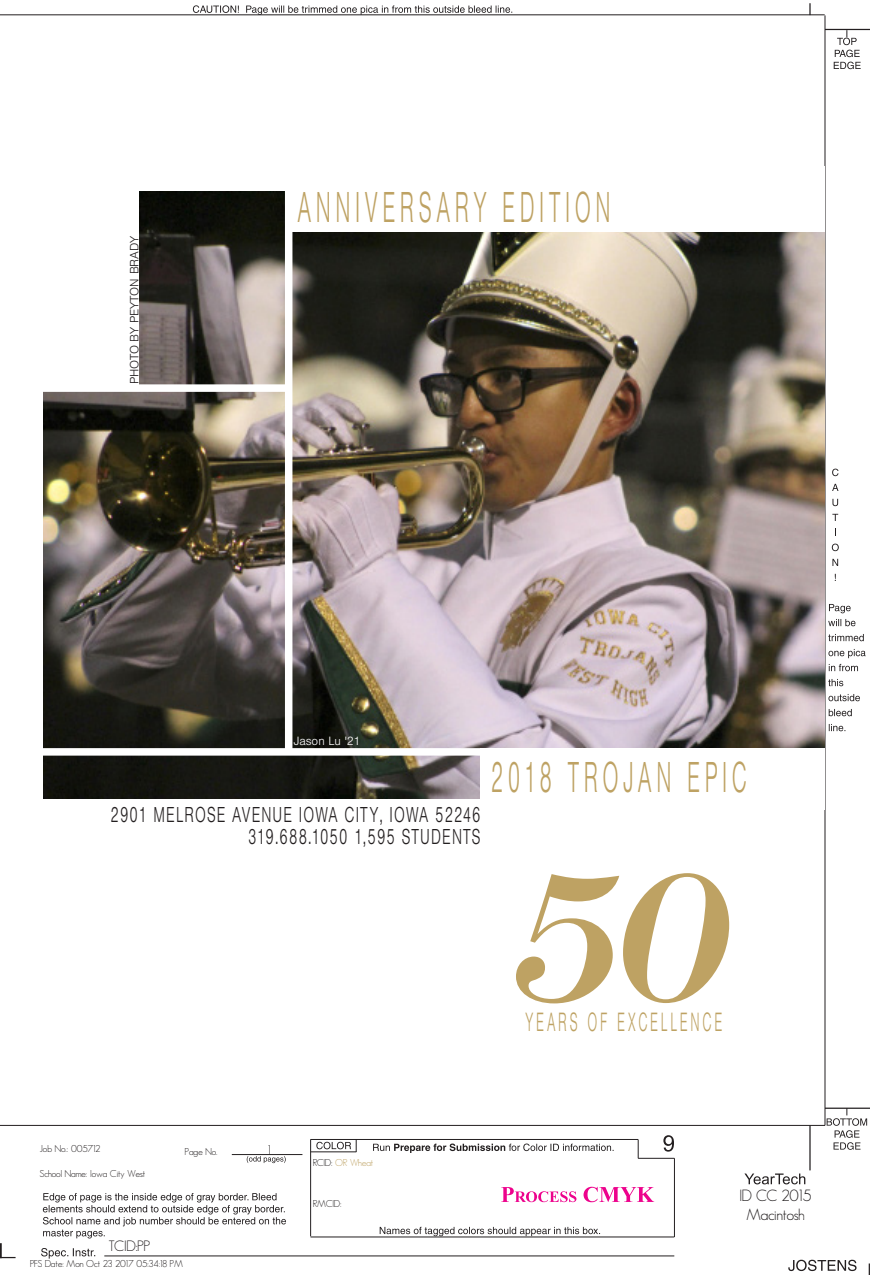
<style>
.page{position:relative;width:870px;height:1275px;background:#fff}
.page>*{position:absolute;margin:0;border:0;box-sizing:border-box;transform-origin:0 0}
.t1{font:italic 187.5px "AYT Modern 216";color:#bea263}
.t2{font:300 45px "AYT Foundation Sans";letter-spacing:.2em;color:#bea263;scale:.5 1}
.t3{font:300 27.5px "AYT Foundation Sans";letter-spacing:.2em;color:#bea263;scale:.5 1}
.t4{font:300 22.5px/22.5px "AYT Foundation Sans";letter-spacing:.075em;color:#231f20;text-align:right;scale:.67 1}
.t5{font:500 16.25px/19.5px "AYT Maximo";color:#231f20;text-align:center}
.t6{font:500 15px "AYT Maximo";color:#231f20}
.t7{font:300 12.5px "AYT Foundation Sans";letter-spacing:-.005em;color:#231f20}
.t8{font:300 12.5px "AYT Foundation Sans";letter-spacing:-.005em;color:#fff}
.t9{font:500 12.5px "AYT Maximo";color:#231f20}
.t10{font:500 10px "AYT Maximo";color:#231f20}
.t11{font:500 10px "AYT Maximo";color:#bea263}
.s1{color:#231f20}
</style>
<div class="page">
<svg style="left:869px;top:1263px;width:1px;height:12px"></svg>
<svg style="left:809px;top:3px;width:2px;height:12px"></svg>
<hr style="left:825px;top:29px;width:45px;height:1px;background:#231f20">
<hr style="left:809px;top:1125px;width:2px;height:45px;background:#231f20">
<hr style="left:825px;top:1108px;width:45px;height:1px;background:#231f20">
<svg style="left:0;top:1243px;width:16px;height:15px"></svg>
<hr style="left:311px;top:1139px;width:327px;height:1px;background:#231f20">
<hr style="left:311px;top:1237px;width:363px;height:1px;background:#231f20">
<hr style="left:310px;top:1139px;width:1px;height:97px;background:#231f20">
<svg style="left:638px;top:1139px;width:1px;height:19px"></svg>
<hr style="left:638px;top:1158px;width:36px;height:1px;background:#231f20">
<hr style="left:674px;top:1158px;width:1px;height:79px;background:#231f20">
<hr style="left:104px;top:1256px;width:570px;height:1px;background:#231f20">
<hr style="left:232px;top:1154px;width:70px;height:1px;background:#231f20">
<hr style="left:0;top:15px;width:825px;height:1px;background:#231f20">
<hr style="left:311px;top:1152px;width:45px;height:1px;background:#231f20">
<hr style="left:0;top:1125px;width:825px;height:1px;background:#231f20">
<hr style="left:825px;top:15px;width:1px;height:1110px;background:#231f20">
<svg style="left:316px;top:1140px;width:41px;height:12px"></svg>
<svg style="left:788px;top:1260px;width:69px;height:11px"></svg>
<svg style="left:380px;top:1227px;width:220px;height:9px"></svg>
<svg style="left:827px;top:1108px;width:40px;height:42px"></svg>
<svg style="left:41px;top:1248px;width:54px;height:11px"></svg>
<svg style="left:43px;top:1193px;width:243px;height:46px"></svg>
<svg style="left:247px;top:1156px;width:39px;height:7px"></svg>
<svg style="left:829px;top:604px;width:22px;height:9px"></svg>
<svg style="left:828px;top:619px;width:28px;height:7px"></svg>
<svg style="left:828px;top:634px;width:36px;height:7px"></svg>
<svg style="left:828px;top:649px;width:38px;height:9px"></svg>
<svg style="left:829px;top:664px;width:29px;height:7px"></svg>
<svg style="left:828px;top:679px;width:15px;height:7px"></svg>
<svg style="left:828px;top:694px;width:32px;height:7px"></svg>
<svg style="left:829px;top:709px;width:23px;height:7px"></svg>
<svg style="left:829px;top:724px;width:16px;height:7px"></svg>
<svg style="left:832px;top:469px;width:7px;height:7px"></svg>
<svg style="left:832px;top:484px;width:7px;height:7px"></svg>
<svg style="left:832px;top:499px;width:6px;height:7px"></svg>
<svg style="left:832px;top:514px;width:6px;height:7px"></svg>
<svg style="left:832px;top:544px;width:7px;height:7px"></svg>
<svg style="left:832px;top:559px;width:6px;height:7px"></svg>
<svg style="left:834px;top:30px;width:27px;height:39px"></svg>
<svg style="left:193px;top:5px;width:319px;height:10px"></svg>
<svg style="left:373px;top:1144px;width:241px;height:9px"></svg>
<svg style="left:663px;top:1135px;width:11px;height:17px"></svg>
<svg style="left:745px;top:1174px;width:60px;height:10px"></svg>
<img style="left:44px;top:191px;width:781px;height:608px">
<div style="left:39px;top:748px;width:565px;height:8px;background:#fff"></div>
<div style="left:39px;top:384px;width:251px;height:8px;background:#fff"></div>
<div style="left:38px;top:180px;width:101px;height:208px;background:#fff"></div>
<div style="left:481px;top:748px;width:344px;height:62px;background:#fff"></div>
<div style="left:285px;top:148px;width:7px;height:605px;background:#fff"></div>
<div style="left:289px;top:166px;width:536px;height:66px;background:#fff"></div>
<svg style="left:501px;top:1187px;width:153px;height:15px"></svg>
<p class="t7" style="left:128px;top:384px;width:150px;rotate:-90deg">PHOTO BY PEYTON BRADY</p>
<p class="t2" style="left:298px;top:184px;width:628px">ANNIVERSARY EDITION</p>
<p class="t8" style="left:294px;top:735px;width:68px">Jason Lu '21</p>
<p class="t2" style="left:491px;top:753px;width:514px">2018 TROJAN EPIC</p>
<p class="t4" style="left:111px;top:804px;width:554px">2901 MELROSE AVENUE IOWA CITY, IOWA 52246<br>319.688.1050 1,595 STUDENTS</p>
<p class="t1" style="left:508px;top:835px;width:222px">50</p>
<p class="t3" style="left:526px;top:1008px;width:395px">YEARS OF EXCELLENCE</p>
<p class="t10" style="left:40px;top:1142px;width:62px">Job No.: 005712</p>
<p class="t10" style="left:40px;top:1167px;width:107px">School Name: Iowa City West</p>
<h3 class="t6" style="left:109px;top:1236px;width:43px">TCID:PP</h3>
<p class="t10" style="left:185px;top:1145px;width:34px">Page No.</p>
<p class="t9" style="left:268px;top:1142px;width:5px">1</p>
<p class="t10" style="left:30px;top:1257px;width:154px">PFS Date: Mon Oct 23 2017 05:34:18 PM</p>
<p class="t11" style="left:313px;top:1156px;width:62px"><span class="s1">RCID:</span> OR Wheat</p>
<p class="t10" style="left:313px;top:1197px;width:30px">RMCID:</p>
<h3 class="t5" style="left:739px;top:1185px;width:74px">ID CC 2015<br>Macintosh</h3>
</div>
